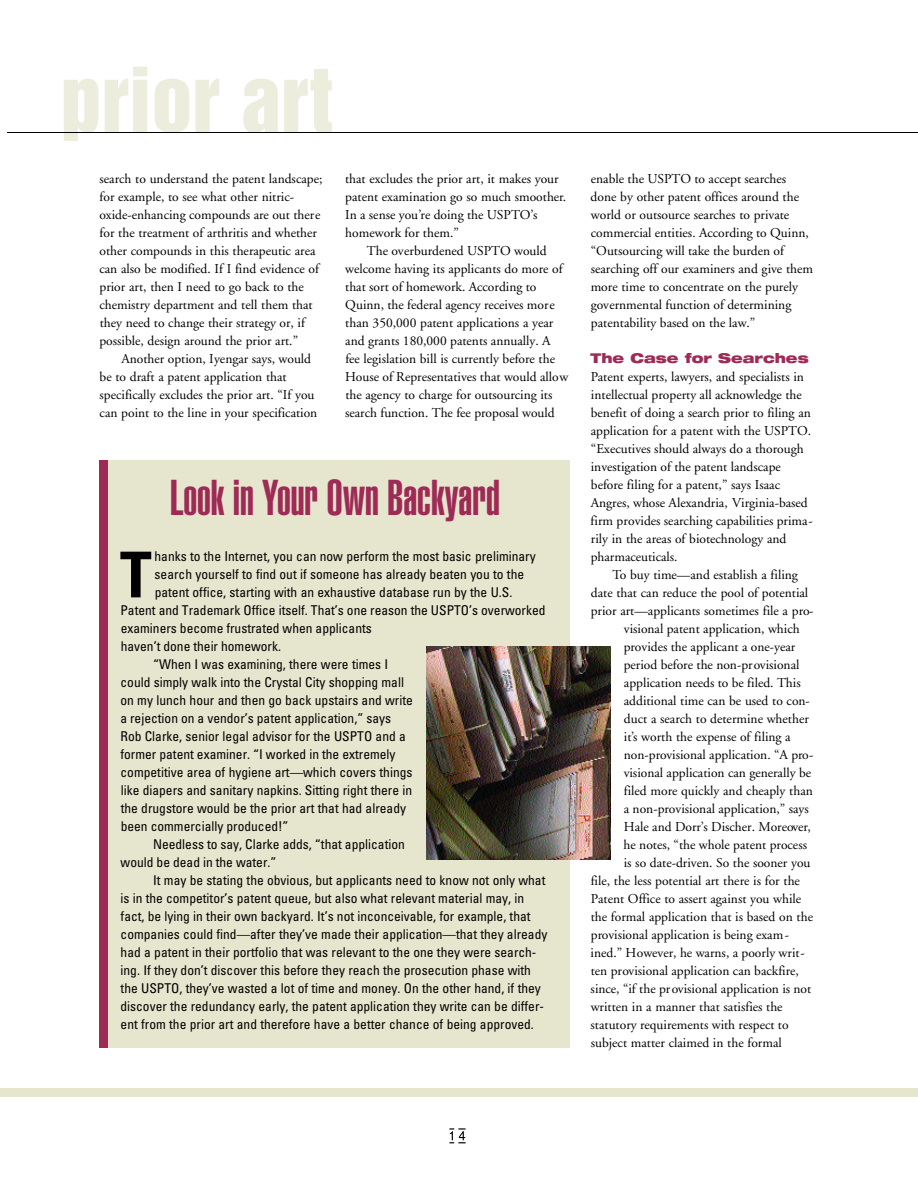
<style>
.page{position:relative;width:918px;height:1188px;background:#fff}
.page>*{position:absolute;margin:0;border:0;box-sizing:border-box;transform-origin:0 0}
.t1{font:81.75px "Helvetica Inserat";color:#ededdd}
.t2{font:700 condensed 63.3px "Univers";color:#000}
.t3{font:900 extra-condensed 49.5px "Helvetica";color:#9e2a56}
.t4{font:13.5px/18px "Adobe Garamond";color:#000}
.t5{font:condensed 13.5px "Univers";color:#000}
.t6{font:900 expanded 13.5px "Helvetica Neue";color:#9e2a56}
</style>
<div class="page">
<hr style="left:8px;top:132px;width:910px;height:1px;background:#000">
<div style="left:0;top:1088px;width:918px;height:9px;background:#e6e6cf"></div>
<svg style="left:449px;top:1128px;width:17px;height:15px"></svg>
<div style="left:100px;top:460px;width:469px;height:587px;background:#e6e6cf"></div>
<div style="left:99px;top:460px;width:9px;height:587px;background:#9e2a56"></div>
<img style="left:426px;top:647px;width:184px;height:213px">
<h1 class="t1" style="left:61px;top:67px;width:273px">PRIOR ART</h1>
<p class="t4" style="left:99px;top:171px;width:225px">search to understand the patent landscape; for example, to see what other nitric&shy;oxide-enhancing compounds are out there for the treatment of arthritis and whether other compounds in this therapeutic area can also be modified. If I find evidence of prior art, then I need to go back to the chemistry department and tell them that they need to change their strategy or, if possible, design around the prior art.”</p>
<p class="t4" style="left:100px;top:351px;width:219px;text-indent:22px">Another option, Iyengar says, would be to draft a patent application that specifically excludes the prior art. “If you can point to the line in your specification</p>
<p class="t4" style="left:345px;top:171px;width:223px">that excludes the prior art, it makes your patent examination go so much smoother.<br>In a sense you’re doing the USPTO’s homework for them.”</p>
<p class="t4" style="left:345px;top:243px;width:225px;text-indent:22px">The overburdened USPTO would welcome having its applicants do more of that sort of homework. According to Quinn, the federal agency receives more than 350,000 patent applications a year and grants 180,000 patents annually. A<br>fee legislation bill is currently before the House of Representatives that would allow the agency to charge for outsourcing its search function. The fee proposal would</p>
<h3 class="t3" style="left:170px;top:479px;width:332px">Look in Your Own Backyard</h3>
<h2 class="t2" style="left:120px;top:552px;width:33px">T</h2>
<p class="t5" style="left:155px;top:552px;width:383px">hanks to the Internet, you can now perform the most basic preliminary</p>
<p class="t5" style="left:155px;top:570px;width:371px">search yourself to find out if someone has already beaten you to the</p>
<p class="t5" style="left:155px;top:588px;width:359px">patent office, starting with an exhaustive database run by the U.S.</p>
<p class="t5" style="left:120px;top:606px;width:427px">Patent and Trademark Office itself. That’s one reason the USPTO’s overworked</p>
<p class="t5" style="left:121px;top:624px;width:253px">examiners become frustrated when applicants</p>
<p class="t5" style="left:121px;top:642px;width:162px">haven’t done their homework.</p>
<p class="t5" style="left:153px;top:660px;width:237px">“When I was examining, there were times I</p>
<p class="t5" style="left:121px;top:678px;width:285px">could simply walk into the Crystal City shopping mall</p>
<p class="t5" style="left:121px;top:696px;width:294px">on my lunch hour and then go back upstairs and write</p>
<p class="t5" style="left:120px;top:714px;width:272px">a rejection on a vendor’s patent application,” says</p>
<p class="t5" style="left:121px;top:732px;width:287px">Rob Clarke, senior legal advisor for the USPTO and a</p>
<p class="t5" style="left:120px;top:750px;width:277px">former patent examiner. “I worked in the extremely</p>
<p class="t5" style="left:121px;top:768px;width:293px">competitive area of hygiene art—which covers things</p>
<p class="t5" style="left:121px;top:786px;width:293px">like diapers and sanitary napkins. Sitting right there in</p>
<p class="t5" style="left:121px;top:804px;width:287px">the drugstore would be the prior art that had already</p>
<p class="t5" style="left:121px;top:822px;width:169px">been commercially produced!”</p>
<p class="t5" style="left:153px;top:840px;width:253px">Needless to say, Clarke adds, “that application</p>
<p class="t5" style="left:121px;top:858px;width:157px">would be dead in the water.”</p>
<p class="t5" style="left:153px;top:876px;width:394px">It may be stating the obvious, but applicants need to know not only what</p>
<p class="t5" style="left:121px;top:894px;width:405px">is in the competitor’s patent queue, but also what relevant material may, in</p>
<p class="t5" style="left:121px;top:912px;width:411px">fact, be lying in their own backyard. It’s not inconceivable, for example, that</p>
<p class="t5" style="left:121px;top:930px;width:428px">companies could find—after they’ve made their application—that they already</p>
<p class="t5" style="left:121px;top:948px;width:417px">had a patent in their portfolio that was relevant to the one they were search-</p>
<p class="t5" style="left:121px;top:966px;width:412px">ing. If they don’t discover this before they reach the prosecution phase with</p>
<p class="t5" style="left:121px;top:984px;width:422px">the USPTO, they’ve wasted a lot of time and money. On the other hand, if they</p>
<p class="t5" style="left:120px;top:1002px;width:425px">discover the redundancy early, the patent application they write can be differ-</p>
<p class="t5" style="left:121px;top:1020px;width:415px">ent from the prior art and therefore have a better chance of being approved.</p>
<p class="t4" style="left:591px;top:171px;width:224px">enable the USPTO to accept searches done by other patent offices around the world or outsource searches to private commercial entities. According to Quinn, “Outsourcing will take the burden of searching off our examiners and give them more time to concentrate on the purely governmental function of determining patentability based on the law.”</p>
<p class="t6" style="left:591px;top:353px;width:220px">The Case for Searches</p>
<p class="t4" style="left:591px;top:369px;width:224px">Patent experts, lawyers, and specialists in intellectual property all acknowledge the benefit of doing a search prior to filing an application for a patent with the USPTO. “Executives should always do a thorough investigation of the patent landscape before filing for a patent,” says Isaac Angres, whose Alexandria, Virginia-based firm provides searching capabilities prima&shy;rily in the areas of biotechnology and pharmaceuticals.</p>
<p class="t4" style="left:612px;top:567px;width:187px">To buy time—and establish a filing</p>
<p class="t4" style="left:591px;top:585px;width:219px">date that can reduce the pool of potential</p>
<p class="t4" style="left:591px;top:603px;width:224px">prior art—applicants sometimes file a pro-</p>
<p class="t4" style="left:624px;top:621px;width:177px">visional patent application, which</p>
<p class="t4" style="left:624px;top:639px;width:173px">provides the applicant a one-year</p>
<p class="t4" style="left:624px;top:657px;width:177px">period before the non-provisional</p>
<p class="t4" style="left:624px;top:675px;width:178px">application needs to be filed. This</p>
<p class="t4" style="left:624px;top:693px;width:188px">additional time can be used to con-</p>
<p class="t4" style="left:624px;top:711px;width:186px">duct a search to determine whether</p>
<p class="t4" style="left:624px;top:729px;width:168px">it’s worth the expense of filing a</p>
<p class="t4" style="left:624px;top:747px;width:191px">non-provisional application. “A pro-</p>
<p class="t4" style="left:624px;top:765px;width:189px">visional application can generally be</p>
<p class="t4" style="left:624px;top:783px;width:191px">filed more quickly and cheaply than</p>
<p class="t4" style="left:624px;top:801px;width:187px">a non-provisional application,” says</p>
<p class="t4" style="left:624px;top:819px;width:188px">Hale and Dorr’s Discher. Moreover,</p>
<p class="t4" style="left:624px;top:837px;width:185px">he notes, “the whole patent process</p>
<p class="t4" style="left:624px;top:855px;width:188px">is so date-driven. So the sooner you</p>
<p class="t4" style="left:591px;top:873px;width:211px">file, the less potential art there is for the</p>
<p class="t4" style="left:591px;top:891px;width:212px">Patent Office to assert against you while</p>
<p class="t4" style="left:591px;top:909px;width:224px">the formal application that is based on the</p>
<p class="t4" style="left:591px;top:927px;width:200px">provisional application is being exam-</p>
<p class="t4" style="left:591px;top:945px;width:216px">ined.” However, he warns, a poorly writ-</p>
<p class="t4" style="left:591px;top:963px;width:210px">ten provisional application can backfire,</p>
<p class="t4" style="left:591px;top:981px;width:222px">since, “if the provisional application is not</p>
<p class="t4" style="left:591px;top:999px;width:193px">written in a manner that satisfies the</p>
<p class="t4" style="left:591px;top:1017px;width:200px">statutory requirements with respect to</p>
<p class="t4" style="left:591px;top:1035px;width:192px">subject matter claimed in the formal</p>
</div>
